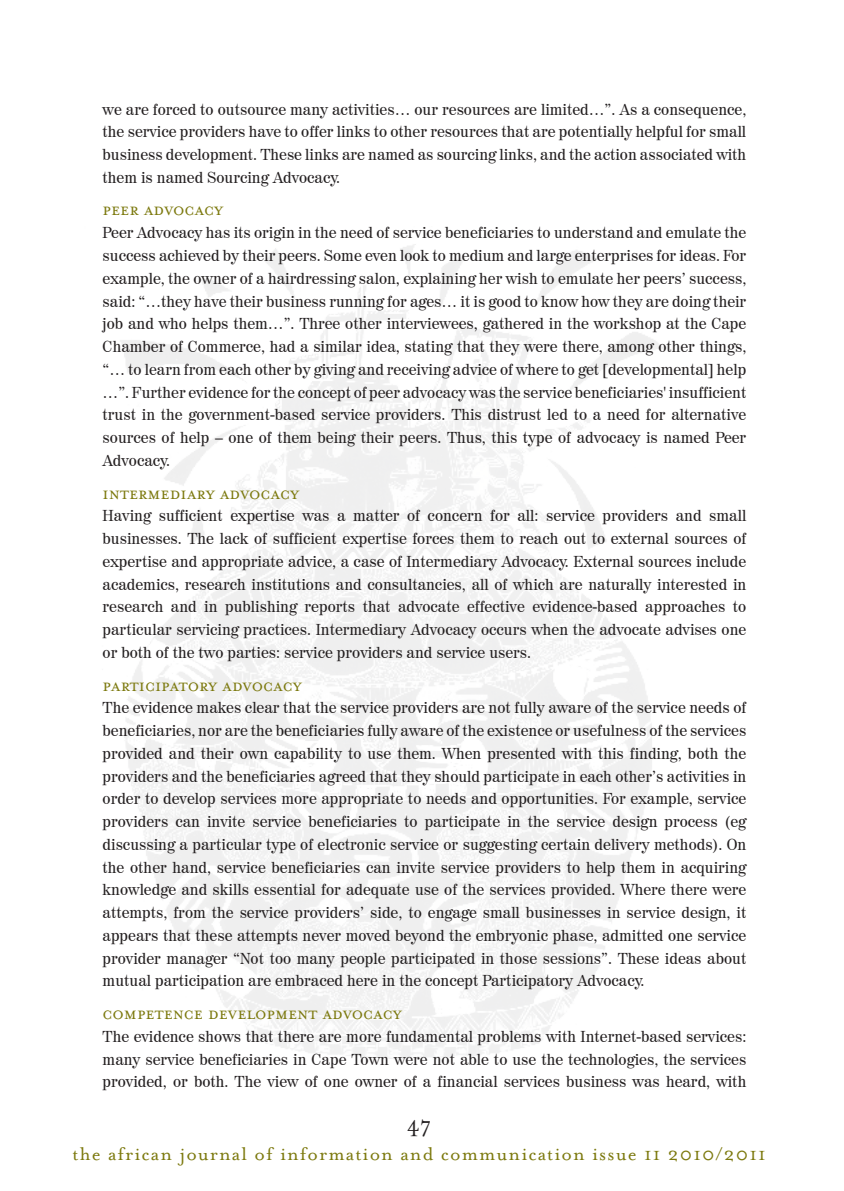
<style>
.page{position:relative;width:844px;height:1191px;background:#fff}
.page>*{position:absolute;margin:0;border:0;box-sizing:border-box;transform-origin:0 0}
.t1{font:24.5px "Mrs Eaves Roman";color:#231f20}
.t2{font:21px "Mrs Eaves Roman";letter-spacing:.05em;color:#7c790e}
.sub_subheads{font:19.25px "Mrs Eaves Petite Caps";color:#7c790e}
._1st_para{font:15.75px/22.8px "Century 725 BT";color:#231f20;text-align:justify}
</style>
<div class="page">
<p class="_1st_para" style="left:103px;top:97px;width:645px">we are forced to outsource many activities… our resources are limited…”. As a consequence, the service providers have to offer links to other resources that are potentially helpful for small business development. These links are named as sourcing links, and the action associated with them is named Sourcing Advocacy.</p>
<p class="sub_subheads" style="left:103px;top:202px;width:122px">PEER ADVOCACY</p>
<p class="_1st_para" style="left:103px;top:221px;width:645px">Peer Advocacy has its origin in the need of service beneficiaries to understand and emulate the success achieved by their peers. Some even look to medium and large enterprises for ideas. For example, the owner of a hairdressing salon, explaining her wish to emulate her peers’ success, said: “…they have their business running for ages… it is good to know how they are doing their job and who helps them…”. Three other interviewees, gathered in the workshop at the Cape Chamber of Commerce, had a similar idea, stating that they were there, among other things, “… to learn from each other by giving and receiving advice of where to get [developmental] help …”. Further evidence for the concept of peer advocacy was the service beneficiaries' insufficient trust in the government-based service providers. This distrust led to a need for alternative sources of help – one of them being their peers. Thus, this type of advocacy is named Peer Advocacy.</p>
<p class="sub_subheads" style="left:103px;top:485px;width:198px">INTERMEDIARY ADVOCACY</p>
<p class="_1st_para" style="left:103px;top:504px;width:645px">Having sufficient expertise was a matter of concern for all: service providers and small businesses. The lack of sufficient expertise forces them to reach out to external sources of expertise and appropriate advice, a case of Intermediary Advocacy. External sources include academics, research institutions and consultancies, all of which are naturally interested in research and in publishing reports that advocate effective evidence-based approaches to particular servicing practices. Intermediary Advocacy occurs when the advocate advises one or both of the two parties: service providers and service users.</p>
<p class="sub_subheads" style="left:103px;top:677px;width:201px">PARTICIPATORY ADVOCACY</p>
<p class="_1st_para" style="left:103px;top:696px;width:645px">The evidence makes clear that the service providers are not fully aware of the service needs of beneficiaries, nor are the beneficiaries fully aware of the existence or usefulness of the services provided and their own capability to use them. When presented with this finding, both the providers and the beneficiaries agreed that they should participate in each other’s activities in order to develop services more appropriate to needs and opportunities. For example, service providers can invite service beneficiaries to participate in the service design process (eg discussing a particular type of electronic service or suggesting certain delivery methods). On the other hand, service beneficiaries can invite service providers to help them in acquiring knowledge and skills essential for adequate use of the services provided. Where there were attempts, from the service providers’ side, to engage small businesses in service design, it appears that these attempts never moved beyond the embryonic phase, admitted one service provider manager “Not too many people participated in those sessions”. These ideas about mutual participation are embraced here in the concept Participatory Advocacy.</p>
<p class="sub_subheads" style="left:103px;top:1006px;width:301px">COMPETENCE DEVELOPMENT ADVOCACY</p>
<p class="_1st_para" style="left:103px;top:1024px;width:645px">The evidence shows that there are more fundamental problems with Internet-based services: many service beneficiaries in Cape Town were not able to use the technologies, the services provided, or both. The view of one owner of a financial services business was heard, with</p>
<h1 class="t1" style="left:407px;top:1111px;width:26px">47</h1>
<h2 class="t2" style="left:72px;top:1142px;width:694px">the african journal of information and communication issue 11 2010/2011</h2>
</div>
